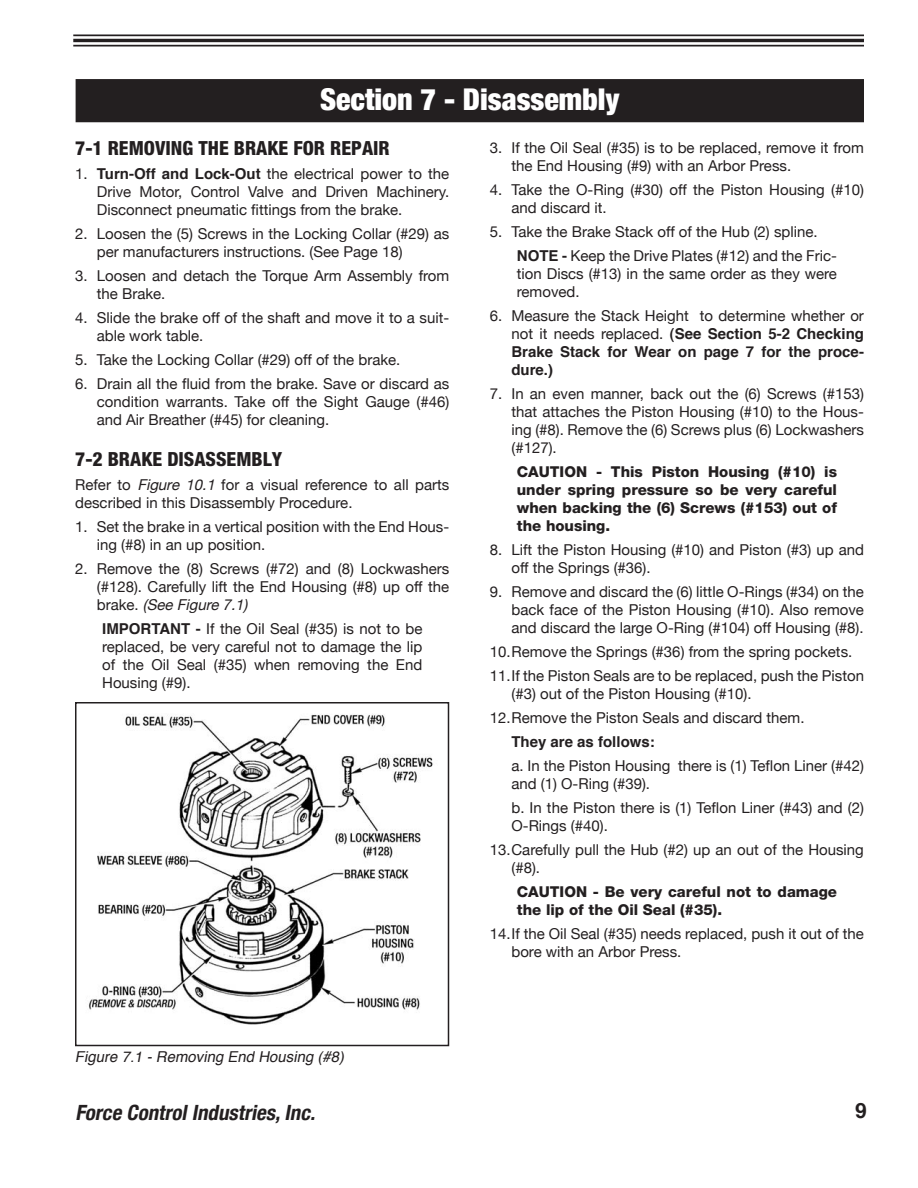
<style>
.page{position:relative;width:918px;height:1188px;background:#fff}
.page>*{position:absolute;margin:0;border:0;box-sizing:border-box;transform-origin:0 0}
.t1{font:900 condensed 30px "Helvetica Neue";color:#fff}
.t2{font:italic 700 condensed 21px "Helvetica Neue";color:#231f20}
.t3{font:700 21px "Helvetica";color:#231f20}
.t4{font:800 condensed 19.5px "Helvetica Neue";color:#231f20}
.t5{font:15px/18px "Helvetica Neue";color:#231f20}
.t6{font:800 15px/18px "Helvetica Neue";color:#231f20;text-align:justify}
.t7{font:700 15px/18px "Helvetica";color:#231f20;text-align:justify}
.t8{font:italic 15px "Helvetica";color:#231f20}
.s1{font-family:"Helvetica";font-weight:700}
.s2{font-style:italic}
.s3{font-family:"Helvetica Neue";font-weight:400}
</style>
<div class="page">
<hr style="left:73px;top:34px;width:791px;height:2px;background:#231f20">
<hr style="left:73px;top:39px;width:791px;height:3px;background:#231f20">
<hr style="left:73px;top:45px;width:791px;height:2px;background:#231f20">
<div style="left:76px;top:80px;width:787px;height:42px;background:#231f20"></div>
<div style="left:76px;top:79px;width:788px;height:43px;border:2px solid #231f20"></div>
<img style="left:89px;top:714px;width:344px;height:311px">
<div style="left:75px;top:702px;width:374px;height:344px;border:2px solid #231f20"></div>
<h1 class="t1" style="left:320px;top:81px;width:301px">Section 7 - Disassembly</h1>
<h3 class="t4" style="left:75px;top:136px;width:316px">7-1 REMOVING THE BRAKE FOR REPAIR</h3>
<p class="t5" style="left:97px;top:164px;width:354px;text-align:justify;text-indent:-22px">1. <span class="s1">Turn-Off and Lock-Out</span> the electrical power to the Drive Motor, Control Valve and Driven Machinery.<br>Disconnect pneumatic fittings from the brake.</p>
<p class="t5" style="left:97px;top:224px;width:354px;text-indent:-22px">2. Loosen the (5) Screws in the Locking Collar (#29) as per manufacturers instructions. (See Page 18)</p>
<p class="t5" style="left:97px;top:266px;width:354px;text-indent:-22px">3. Loosen and detach the Torque Arm Assembly from the Brake.</p>
<p class="t5" style="left:97px;top:308px;width:354px;text-indent:-22px">4. Slide the brake off of the shaft and move it to a suit&shy;able work table.</p>
<p class="t5" style="left:75px;top:350px;width:327px">5. Take the Locking Collar (#29) off of the brake.</p>
<p class="t5" style="left:97px;top:374px;width:354px;text-align:justify;text-indent:-22px">6. Drain all the fluid from the brake. Save or discard as condition warrants. Take off the Sight Gauge (#46) and Air Breather (#45) for cleaning.</p>
<h3 class="t4" style="left:75px;top:447px;width:208px">7-2 BRAKE DISASSEMBLY</h3>
<p class="t5" style="left:75px;top:476px;width:376px">Refer to <span class="s2">Figure 10.1</span> for a visual reference to all parts described in this Disassembly Procedure.</p>
<p class="t5" style="left:97px;top:518px;width:354px;text-indent:-22px">1. Set the brake in a vertical position with the End Hous&shy;ing (#8) in an up position.</p>
<p class="t5" style="left:97px;top:560px;width:354px;text-align:justify;text-indent:-22px">2. Remove the (8) Screws (#72) and (8) Lockwashers (#128). Carefully lift the End Housing (#8) up off the b r a k e . <span class="s2">(See Figure 7.1)</span></p>
<p class="t5" style="left:102px;top:620px;width:322px;text-align:justify"><span class="s1">IMPORTANT -</span> If the Oil Seal (#35) is not to be replaced, be very careful not to damage the lip of the Oil Seal (#35) when removing the End Housing (#9).</p>
<p class="t5" style="left:511px;top:139px;width:354px;text-indent:-22px">3. If the Oil Seal (#35) is to be replaced, remove it from the End Housing (#9) with an Arbor Press.</p>
<p class="t5" style="left:511px;top:181px;width:354px;text-indent:-22px">4. Take the O-Ring (#30) off the Piston Housing (#10) and discard it.</p>
<p class="t5" style="left:517px;top:220px;width:322px;line-height:24px;text-indent:-27px">5. Take the Brake Stack off of the Hub (2) spline.<br><span class="s1">NOTE -</span> Keep the Drive Plates (#12) and the Fric-</p>
<p class="t5" style="left:517px;top:265px;width:322px">tion Discs (#13) in the same order as they were removed.</p>
<p class="t5" style="left:490px;top:307px;width:376px">6. Measure the Stack Height to determine whether or</p>
<p class="t7" style="left:511px;top:326px;width:354px"><span class="s3">not it needs replaced.</span> (See Section 5-2 Checking Brake Stack for Wear on page 7 for the proce&shy;dure.)</p>
<p class="t5" style="left:511px;top:385px;width:354px;text-align:justify;text-indent:-22px">7. In an even manner, back out the (6) Screws (#153) that attaches the Piston Housing (#10) to the Hous&shy;ing (#8). Remove the (6) Screws plus (6) Lockwashers (#127).</p>
<p class="t6" style="left:517px;top:463px;width:322px">CAUTION - This Piston Housing (#10) is under spring pressure so be very careful when backing the (6) Screws (#153) out of the housing.</p>
<p class="t5" style="left:511px;top:541px;width:354px;text-indent:-22px">8. Lift the Piston Housing (#10) and Piston (#3) up and off the Springs (#36).</p>
<p class="t5" style="left:511px;top:583px;width:354px;text-align:justify;text-indent:-22px">9. Remove and discard the (6) little O-Rings (#34) on the back face of the Piston Housing (#10). Also remove and discard the large O-Ring (#104) off Housing (#8).</p>
<p class="t5" style="left:490px;top:640px;width:376px;line-height:24px">10.Remove the Springs (#36) from the spring pockets.<br>11.If the Piston Seals are to be replaced, push the Piston</p>
<p class="t5" style="left:490px;top:682px;width:316px;line-height:24px;text-indent:22px">(#3) out of the Piston Housing (#10).<br>12.Remove the Piston Seals and discard them.</p>
<p class="t7" style="left:511px;top:734px;width:145px">They are as follows:</p>
<p class="t5" style="left:511px;top:757px;width:354px">a. In the Piston Housing there is (1) Teflon Liner (#42) and (1) O-Ring (#39).</p>
<p class="t5" style="left:511px;top:799px;width:354px">b. In the Piston there is (1) Teflon Liner (#43) and (2)<br>O-Rings (#40).</p>
<p class="t5" style="left:511px;top:841px;width:354px;text-indent:-22px">13.Carefully pull the Hub (#2) up an out of the Housing (#8).</p>
<p class="t6" style="left:517px;top:883px;width:322px">CAUTION - Be very careful not to damage the lip of the Oil Seal (#35).</p>
<p class="t5" style="left:511px;top:925px;width:354px;text-indent:-22px">14.If the Oil Seal (#35) needs replaced, push it out of the bore with an Arbor Press.</p>
<p class="t8" style="left:75px;top:1046px;width:275px">Figure 7.1 -Removing End Housing (#8)</p>
<h2 class="t2" style="left:76px;top:1100px;width:245px">Force ControlIndustries,Inc.</h2>
<h2 class="t3" style="left:855px;top:1096px;width:13px">9</h2>
</div>
